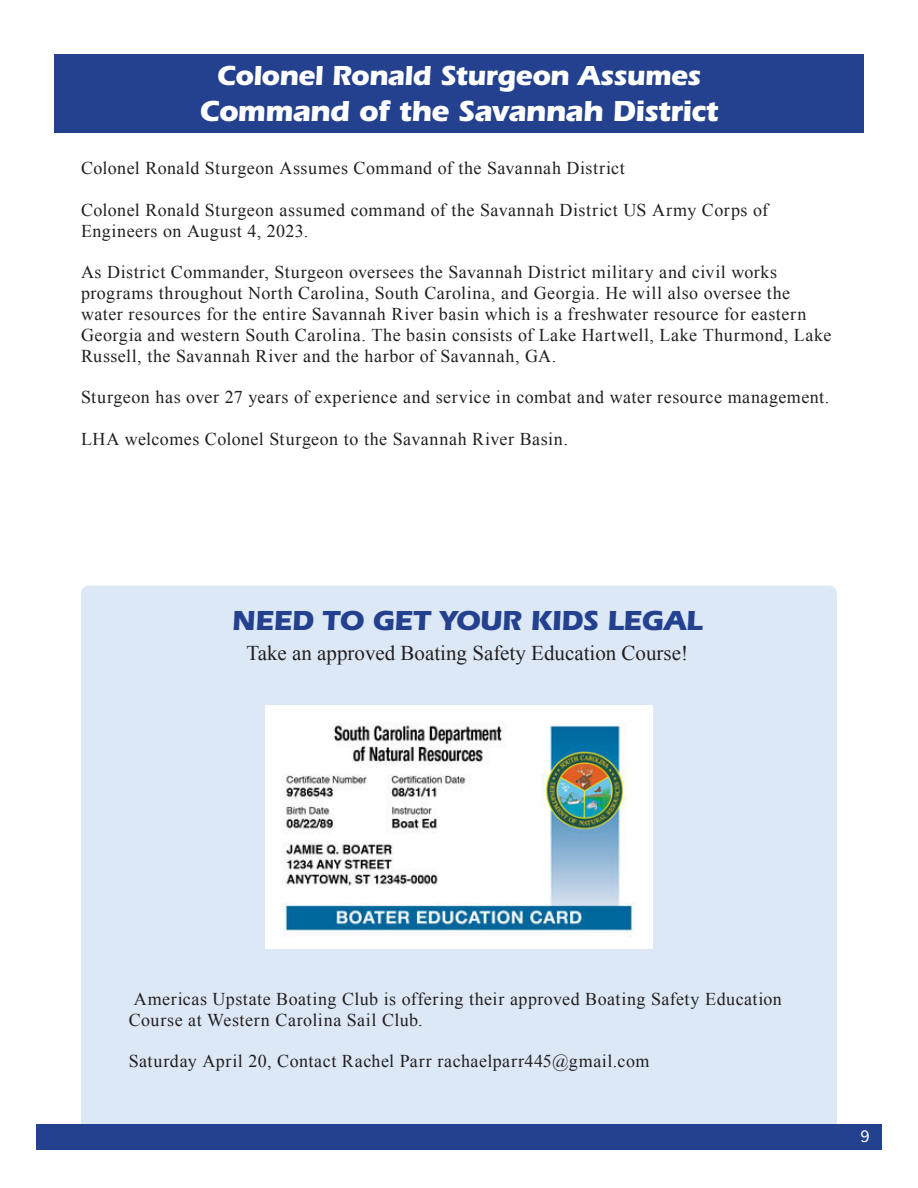
<style>
.page{position:relative;width:918px;height:1188px;background:#fff}
.page>*{position:absolute;margin:0;border:0;box-sizing:border-box;transform-origin:0 0}
.t1{font:700 30px "ITC Eras Std";letter-spacing:-.025em;color:#fff}
.t2{font:700 28.5px "ITC Eras Std";letter-spacing:-.025em;color:#fff}
.t3{font:700 28.5px "ITC Eras Std";letter-spacing:-.02em;color:#23418f}
.t4{font:21px "Times New Roman";color:#231f20}
.t5{font:18px/21px "Times New Roman";letter-spacing:.03em;color:#231f20}
.t6{font:15px "Geneva";color:#fff}
</style>
<div class="page">
<div style="left:81px;top:586px;width:756px;height:538px;background:#dde8f6"></div>
<div style="left:36px;top:1124px;width:846px;height:26px;background:#23418f"></div>
<div style="left:54px;top:54px;width:810px;height:79px;background:#23418f"></div>
<img style="left:266px;top:705px;width:386px;height:244px">
<p class="t2" style="left:217px;top:59px;width:486px">Colonel Ronald Sturgeon Assumes</p>
<p class="t1" style="left:200px;top:93px;width:520px">Command of the Savannah District</p>
<p class="t5" style="left:81px;top:158px;width:545px">Colonel Ronald Sturgeon Assumes Command of the Savannah District</p>
<p class="t5" style="left:81px;top:199px;width:689px">Colonel Ronald Sturgeon assumed command of the Savannah District US Army Corps of<br>Engineers on August 4, 2023.</p>
<p class="t5" style="left:81px;top:261px;width:752px">As District Commander, Sturgeon oversees the Savannah District military and civil works programs throughout North Carolina, South Carolina, and Georgia. He will also oversee the water resources for the entire Savannah River basin which is a freshwater resource for eastern Georgia and western South Carolina. The basin consists of Lake Hartwell, Lake Thurmond, Lake Russell, the Savannah River and the harbor of Savannah, GA.</p>
<p class="t5" style="left:81px;top:386px;width:750px">Sturgeon has over 27 years of experience and service in combat and water resource management.</p>
<p class="t5" style="left:81px;top:428px;width:488px">LHA welcomes Colonel Sturgeon to the Savannah River Basin.</p>
<p class="t3" style="left:232px;top:603px;width:472px">NEED TO GET YOUR KIDS LEGAL</p>
<p class="t4" style="left:246px;top:638px;width:443px">Take an approved Boating Safety Education Course!</p>
<p class="t5" style="left:129px;top:988px;width:655px">Americas Upstate Boating Club is offering their approved Boating Safety Education<br>Course at Western Carolina Sail Club.</p>
<p class="t5" style="left:129px;top:1050px;width:522px">Saturday April 20, Contact Rachel Parr rachaelparr445@gmail.com</p>
<p class="t6" style="left:860px;top:1128px;width:12px">9</p>
</div>
